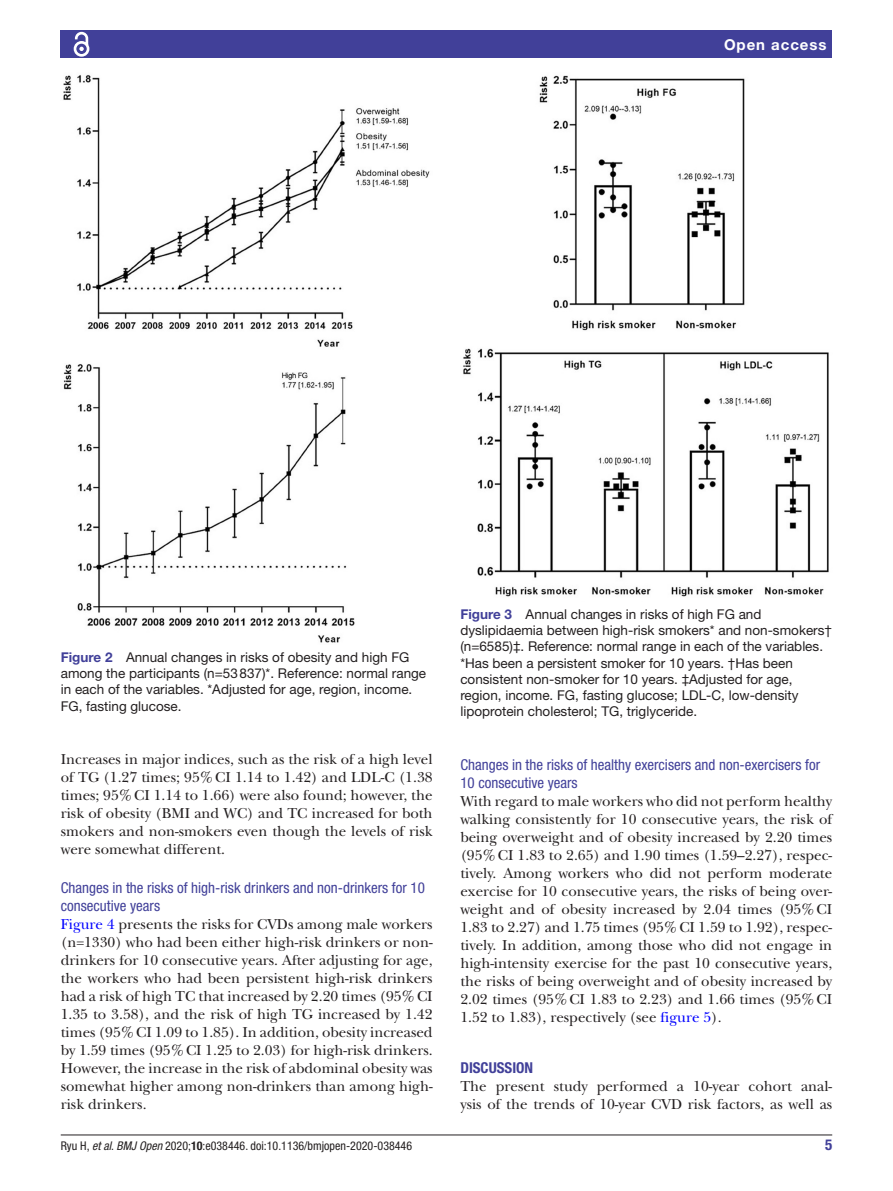
<style>
.page{position:relative;width:893px;height:1191px;background:#fff}
.page>*{position:absolute;margin:0;border:0;box-sizing:border-box;transform-origin:0 0}
.t1{font:15px/18px "New Baskerville";color:#231f20;text-align:justify}
.t2{font:condensed 15px/18px "Helvetica Neue LT Std";color:#414099}
.t3{font:700 condensed 15px "Helvetica Neue LT Std";color:#414099}
.t4{font:700 15px "Helvetica Neue LT Std";letter-spacing:.065em;color:#fff}
.t5{font:13.5px/16.2px "Helvetica Neue LT Std";color:#231f20}
.t6{font:condensed 12px "Helvetica Neue LT Std";color:#231f20}
.s1{font-weight:700;color:#414099}
.s2{color:#00f}
.s3{font-style:italic}
.s4{font-weight:700}
</style>
<div class="page">
<hr style="left:61px;top:1134px;width:771px;height:1px;background:#231f20">
<div style="left:61px;top:31px;width:771px;height:27px;background:#414099"></div>
<svg style="left:73px;top:31px;width:17px;height:26px"></svg>
<img style="left:63px;top:75px;width:367px;height:568px">
<img style="left:463px;top:75px;width:366px;height:522px">
<p class="t4" style="left:724px;top:35px;width:104px">Open access</p>
<p class="t5" style="left:61px;top:649px;width:367px"><span class="s1">Figure 2</span> Annual changes in risks of obesity and high FG among the participants (n=53837)*. Reference: normal range in each of the variables. *Adjusted for age, region, income.<br>FG, fasting glucose.</p>
<p class="t1" style="left:61px;top:750px;width:373px">Increases in major indices, such as the risk of a high level of TG (1.27 times; 95%CI 1.14 to 1.42) and LDL-C (1.38 times; 95%CI 1.14 to 1.66) were also found; however, the risk of obesity (BMI and WC) and TC increased for both smokers and non-smokers even though the levels of risk were somewhat different.</p>
<p class="t2" style="left:61px;top:879px;width:366px">Changes in the risks of high-risk drinkers and non-drinkers for 10 consecutive years</p>
<p class="t1" style="left:61px;top:915px;width:373px"><span class="s2">Figure 4</span> presents the risks for CVDs among male workers (n=1330) who had been either high-risk drinkers or non&shy;drinkers for 10 consecutive years. After adjusting for age, the workers who had been persistent high-risk drinkers had a risk of high TC that increased by 2.20 times (95%CI 1.35 to 3.58), and the risk of high TG increased by 1.42 times (95%CI 1.09 to 1.85). In addition, obesity increased by 1.59 times (95%CI 1.25 to 2.03) for high-risk drinkers.<br>However, the increase in the risk of abdominal obesity was somewhat higher among non-drinkers than among high&shy;risk drinkers.</p>
<p class="t5" style="left:460px;top:606px;width:373px"><span class="s1">Figure 3</span> Annual changes in risks of high FG and dyslipidaemia between high-risk smokers* and non-smokers† (n=6585)‡. Reference: normal range in each of the variables. *Has been a persistent smoker for 10 years. †Has been consistent non-smoker for 10 years. ‡Adjusted for age, region, income. FG, fasting glucose; LDL-C, low-density lipoprotein cholesterol; TG, triglyceride.</p>
<p class="t2" style="left:460px;top:755px;width:361px">Changes in the risks of healthy exercisers and non-exercisers for<br>10 consecutive years</p>
<p class="t1" style="left:460px;top:792px;width:373px">With regard to male workers who did not perform healthy walking consistently for 10 consecutive years, the risk of being overweight and of obesity increased by 2.20 times (95%CI 1.83 to 2.65) and 1.90 times (1.59–2.27), respec&shy;tively. Among workers who did not perform moderate exercise for 10 consecutive years, the risks of being over&shy;weight and of obesity increased by 2.04 times (95%CI 1.83 to 2.27) and 1.75 times (95%CI 1.59 to 1.92), respec&shy;tively. In addition, among those who did not engage in high-intensity exercise for the past 10 consecutive years, the risks of being overweight and of obesity increased by 2.02 times (95%CI 1.83 to 2.23) and 1.66 times (95%CI 1.52 to 1.83), respectively (see <span class="s2">figure 5</span>).</p>
<p class="t3" style="left:460px;top:1059px;width:74px">DISCUSSION</p>
<p class="t1" style="left:460px;top:1077px;width:373px">The present study performed a 10-year cohort anal&shy;ysis of the trends of 10-year CVD risk factors, as well as</p>
<p class="t6" style="left:61px;top:1138px;width:353px">Ryu H, <span class="s3">et al</span>. <span class="s3">BMJ Open</span> 2020;<span class="s4">10</span>:e038446. doi:10.1136/bmjopen-2020-038446</p>
<p class="t3" style="left:825px;top:1135px;width:9px">5</p>
</div>
